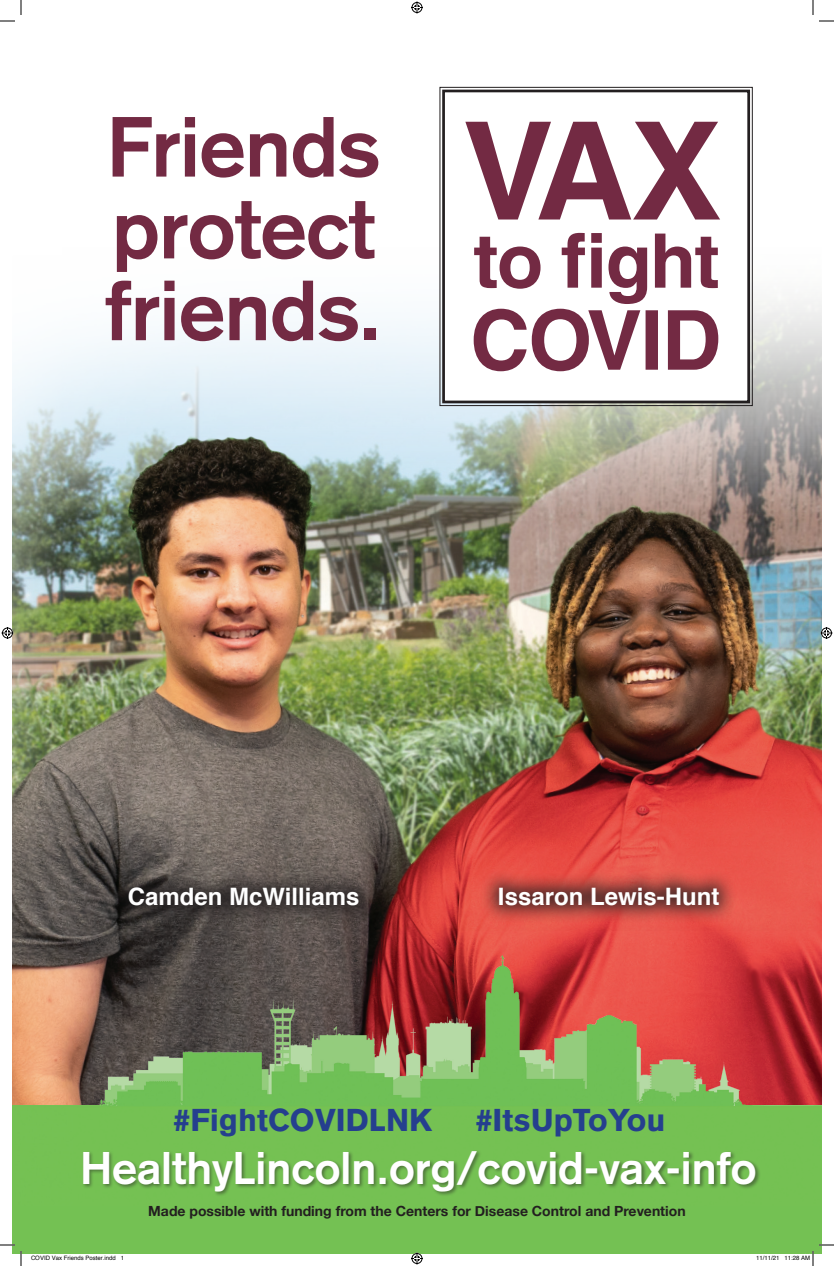
<style>
.page{position:relative;width:834px;height:1266px;background:#fff}
.page>*{position:absolute;margin:0;border:0;box-sizing:border-box;transform-origin:0 0}
.t1{font:700 83.6px/81.8px "Akzidenz Grotesk";letter-spacing:-.01em;color:#732a43;text-align:justify}
.t2{font:700 45px "Akzidenz Grotesk";color:#fff}
.t3{font:900 31.1px "Akzidenz Grotesk";color:#253f8e}
.t4{font:700 24px "Helvetica";color:#fff}
.t5{font:700 14px "Helvetica Neue";color:#231f20}
.t6{font:6px "Helvetica";color:#000}
</style>
<div class="page">
<img style="left:12px;top:426px;width:810px;height:679px">
<div style="left:110px;top:869px;width:268px;height:56px;background:#231f20;opacity:.75"></div>
<div style="left:480px;top:869px;width:258px;height:56px;background:#231f20;opacity:.75"></div>
<div style="left:12px;top:1105px;width:810px;height:149px;background:#74c153"></div>
<img style="left:15px;top:956px;width:807px;height:150px">
<div style="left:82px;top:1150px;width:679px;height:47px;background:#231f20;opacity:.46"></div>
<svg style="left:439px;top:86px;width:314px;height:320px"></svg>
<div style="left:442px;top:90px;width:308px;height:313px;border:3px solid #231f20"></div>
<svg style="left:474px;top:233px;width:244px;height:138px"></svg>
<svg style="left:465px;top:122px;width:255px;height:98px"></svg>
<svg style="left:0;top:0;width:22px;height:22px"></svg>
<svg style="left:0;top:1244px;width:22px;height:22px"></svg>
<svg style="left:812px;top:0;width:22px;height:22px"></svg>
<svg style="left:411px;top:2px;width:12px;height:12px"></svg>
<svg style="left:411px;top:1252px;width:12px;height:12px"></svg>
<svg style="left:2px;top:627px;width:12px;height:12px"></svg>
<svg style="left:820px;top:627px;width:12px;height:12px"></svg>
<svg style="left:805px;top:1244px;width:29px;height:22px"></svg>
<h1 class="t1" style="left:105px;top:106px;width:278px">Friends protect friends.</h1>
<h3 class="t4" style="left:128px;top:878px;width:233px">Camden McWilliams</h3>
<h3 class="t4" style="left:498px;top:878px;width:223px">Issaron Lewis-Hunt</h3>
<h3 class="t3" style="left:173px;top:1102px;width:261px">#FightCOVIDLNK</h3>
<h3 class="t3" style="left:475px;top:1102px;width:191px">#ItsUpToYou</h3>
<h2 class="t2" style="left:80px;top:1141px;width:678px">HealthyLincoln.org/covid-vax-info</h2>
<p class="t5" style="left:148px;top:1200px;width:539px">Made possible with funding from the Centers for Disease Control and Prevention</p>
<p class="t6" style="left:31px;top:1253px;width:95px">COVID Vax Friends Poster.indd 1</p>
<p class="t6" style="left:756px;top:1253px;width:56px">11/11/21 11:28 AM</p>
</div>
